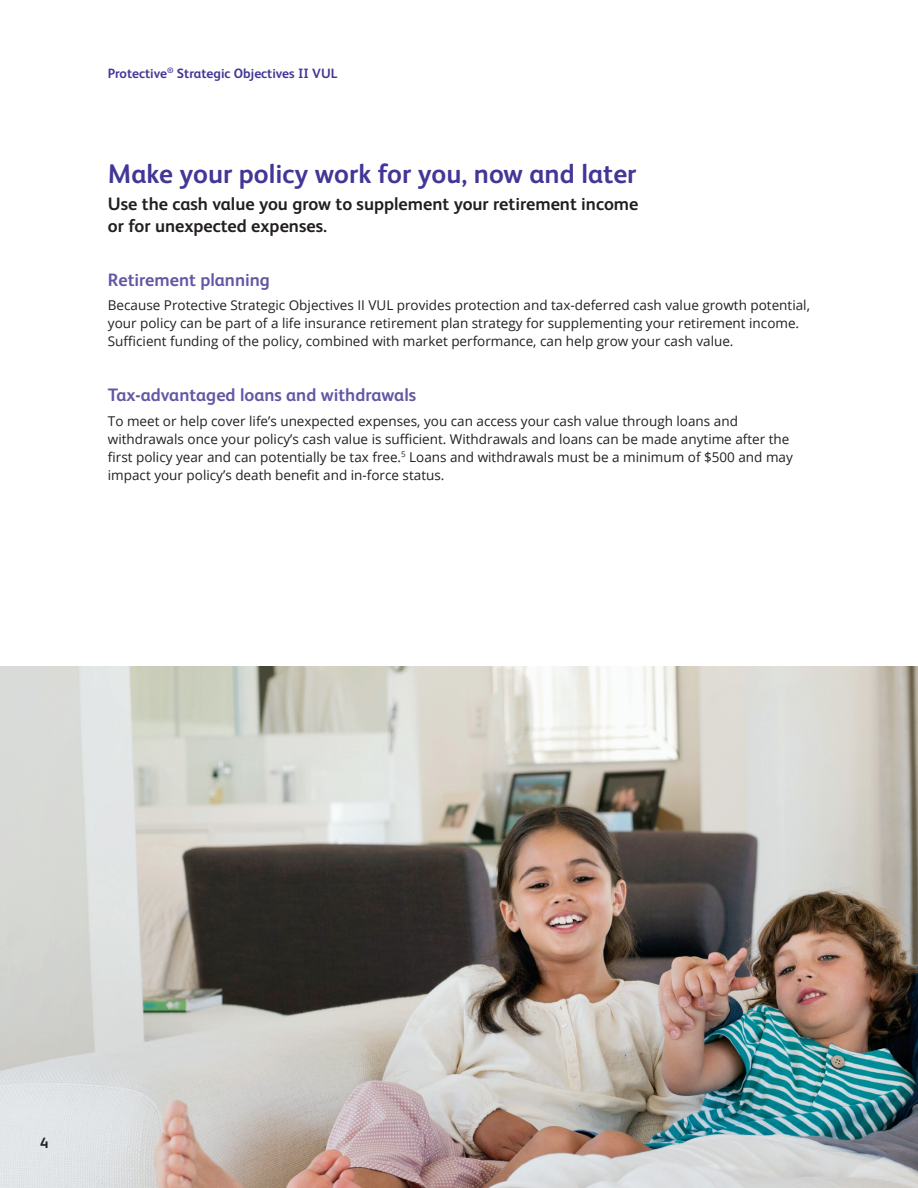
<style>
.page{position:relative;width:918px;height:1188px;background:#fff}
.page>*{position:absolute;margin:0;border:0;box-sizing:border-box;transform-origin:0 0}
.Section_Headline{font:700 27px "FS Albert Pro";color:#423796}
.Section_Intro_subhea{font:700 18px/22.5px "FS Albert Pro";color:#231f20}
.Section_Subhead{font:700 18px "FS Albert Pro";color:#6556a4}
.t1{font:700 15px "FS Albert Pro";color:#231f20}
.Body_Copy{font:13.5px/18px "Open Sans";color:#231f20}
.Front_Cover_Subtitle{font:700 13.5px "FS Albert Pro";color:#423796}
</style>
<div class="page">
<img style="left:0;top:667px;width:918px;height:521px">
<p class="Front_Cover_Subtitle" style="left:108px;top:64px;width:231px">Protective<sup>®</sup> Strategic Objectives II VUL</p>
<p class="Section_Headline" style="left:108px;top:155px;width:530px">Make your policy work for you, now and later</p>
<p class="Section_Intro_subhea" style="left:108px;top:191px;width:532px">Use the cash value you grow to supplement your retirement income or for unexpected expenses.</p>
<p class="Section_Subhead" style="left:108px;top:267px;width:164px">Retirement planning</p>
<p class="Body_Copy" style="left:108px;top:296px;width:704px">Because Protective Strategic Objectives II VUL provides protection and tax-deferred cash value growth potential, your policy can be part of a life insurance retirement plan strategy for supplementing your retirement income.<br>Sufficient funding of the policy, combined with market performance, can help grow your cash value.</p>
<p class="Section_Subhead" style="left:108px;top:382px;width:310px">Tax-advantaged loans and withdrawals</p>
<p class="Body_Copy" style="left:108px;top:411px;width:687px">To meet or help cover life’s unexpected expenses, you can access your cash value through loans and withdrawals once your policy’s cash value is sufficient. Withdrawals and loans can be made anytime after the first policy year and can potentially be tax free.<sup>5</sup> Loans and withdrawals must be a minimum of $500 and may impact your policy’s death benefit and in-force status.</p>
<p class="t1" style="left:40px;top:1132px;width:10px">4</p>
</div>
